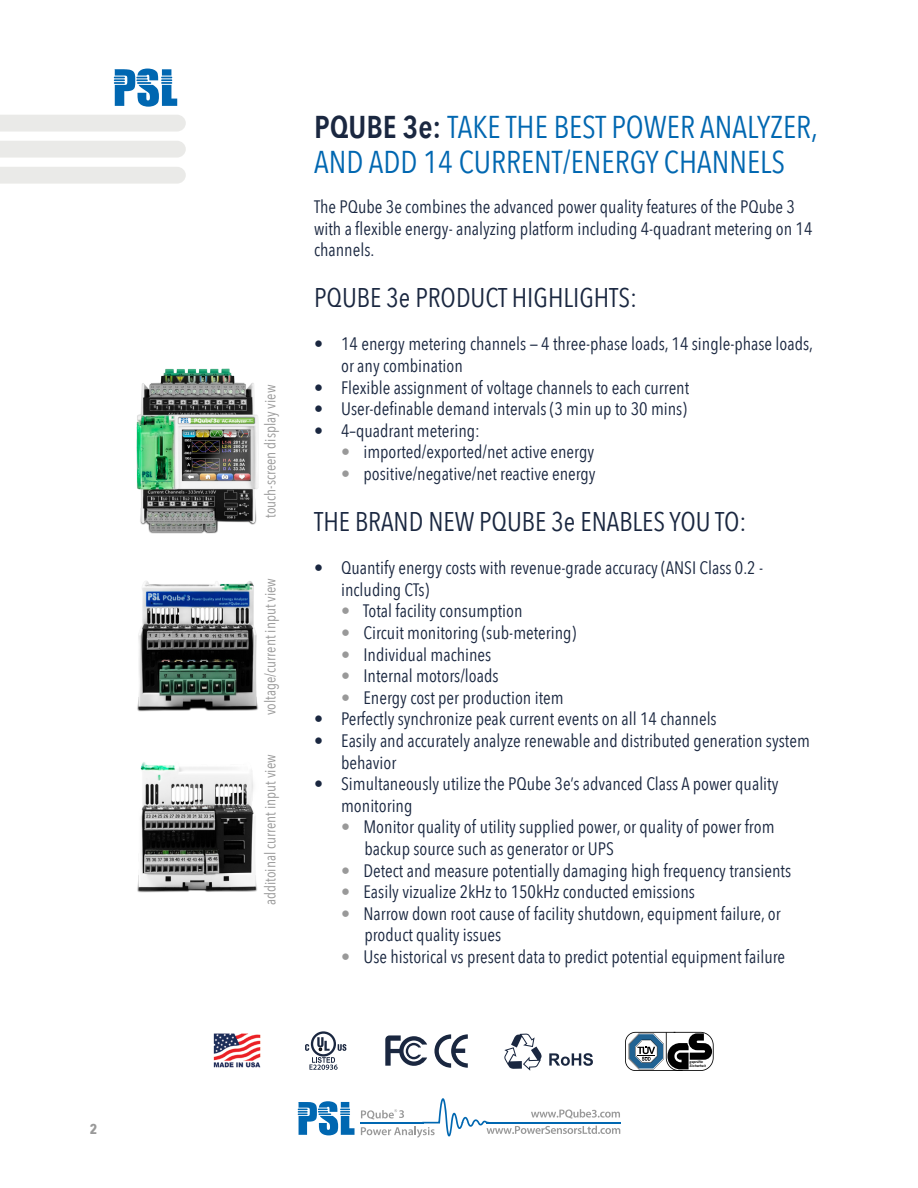
<style>
.page{position:relative;width:918px;height:1188px;background:#fff}
.page>*{position:absolute;margin:0;border:0;box-sizing:border-box;transform-origin:0 0}
.t1{font:31.5px/34.5px "Avenir Next Condensed";color:#0067b1}
.t2{font:27px "Avenir Next Condensed";color:#1a2740}
.t3{font:18px/21.6px "Avenir Next Condensed";color:#1a2740}
.t4{font:15px "Avenir Next Condensed";color:#999}
.t5{font:700 14.25px "Avenir Next Condensed";color:#999}
.t6{font:italic 700 3.45px/4.1px "Arial";color:#000}
.s1{font-weight:600;color:#1a2740}
.s2{color:#999}
</style>
<div class="page">
<div style="left:0;top:167px;width:186px;height:17px;background:#eaeae8"></div>
<div style="left:0;top:141px;width:186px;height:17px;background:#eaeae8"></div>
<div style="left:0;top:115px;width:186px;height:17px;background:#eaeae8"></div>
<svg style="left:114px;top:69px;width:63px;height:38px"></svg>
<svg style="left:298px;top:1101px;width:57px;height:34px"></svg>
<hr style="left:487px;top:1122px;width:134px;height:1px;background:#0067b1">
<svg style="left:361px;top:1098px;width:259px;height:40px"></svg>
<img style="left:137px;top:762px;width:120px;height:130px">
<img style="left:137px;top:369px;width:122px;height:164px">
<img style="left:137px;top:581px;width:122px;height:130px">
<img style="left:213px;top:1034px;width:48px;height:34px">
<svg style="left:305px;top:1031px;width:41px;height:39px"></svg>
<svg style="left:385px;top:1035px;width:42px;height:31px"></svg>
<svg style="left:434px;top:1034px;width:34px;height:34px"></svg>
<svg style="left:549px;top:1053px;width:44px;height:13px"></svg>
<svg style="left:504px;top:1034px;width:38px;height:37px"></svg>
<svg style="left:625px;top:1032px;width:89px;height:39px"></svg>
<p class="t5" style="left:90px;top:1120px;width:9px">2</p>
<p class="t4" style="left:257px;top:518px;width:135px;rotate:-90deg">touch-screen display view</p>
<p class="t4" style="left:257px;top:715px;width:139px;rotate:-90deg">voltage/current input view</p>
<p class="t4" style="left:257px;top:905px;width:153px;rotate:-90deg">additoinal current input view</p>
<p class="t1" style="left:314px;top:108px;width:505px"><span class="s1">PQUBE 3e:</span> TAKE THE BEST POWER ANALYZER,<br>AND ADD 14 CURRENT/ENERGY CHANNELS</p>
<p class="t3" style="left:314px;top:195px;width:500px">The PQube 3e combines the advanced power quality features of the PQube 3 with a flexible energy- analyzing platform including 4-quadrant metering on 14 channels.</p>
<p class="t2" style="left:314px;top:275px;width:325px">PQUBE 3e PRODUCT HIGHLIGHTS:</p>
<p class="t3" style="left:341px;top:332px;width:473px;text-indent:-27px">• 14 energy metering channels — 4 three-phase loads, 14 single-phase loads, or any combination</p>
<p class="t3" style="left:314px;top:376px;width:377px">• Flexible assignment of voltage channels to each current</p>
<p class="t3" style="left:314px;top:397px;width:374px">• User-definable demand intervals (3 min up to 30 mins)</p>
<p class="t3" style="left:314px;top:419px;width:167px">• 4–quadrant metering:</p>
<p class="t3" style="left:341px;top:440px;width:255px"><span class="s2">•</span> imported/exported/net active energy</p>
<p class="t3" style="left:341px;top:462px;width:256px"><span class="s2">•</span> positive/negative/net reactive energy</p>
<p class="t2" style="left:314px;top:498px;width:434px">THE BRAND NEW PQUBE 3e ENABLES YOU TO:</p>
<p class="t3" style="left:341px;top:556px;width:423px;text-indent:-27px">• Quantify energy costs with revenue-grade accuracy (ANSI Class 0.2 - including CTs)</p>
<p class="t3" style="left:341px;top:599px;width:183px"><span class="s2">•</span> Total facility consumption</p>
<p class="t3" style="left:341px;top:621px;width:237px"><span class="s2">•</span> Circuit monitoring (sub-metering)</p>
<p class="t3" style="left:341px;top:643px;width:152px"><span class="s2">•</span> Individual machines</p>
<p class="t3" style="left:341px;top:664px;width:159px"><span class="s2">•</span> Internal motors/loads</p>
<p class="t3" style="left:341px;top:686px;width:224px"><span class="s2">•</span> Energy cost per production item</p>
<p class="t3" style="left:314px;top:707px;width:404px">• Perfectly synchronize peak current events on all 14 channels</p>
<p class="t3" style="left:341px;top:729px;width:470px;text-indent:-27px">• Easily and accurately analyze renewable and distributed generation system behavior</p>
<p class="t3" style="left:341px;top:772px;width:439px;text-indent:-27px">• Simultaneously utilize the PQube 3e’s advanced Class A power quality monitoring</p>
<p class="t3" style="left:341px;top:815px;width:435px"><span class="s2">•</span> Monitor quality of utility supplied power, or quality of power from</p>
<p class="t3" style="left:364px;top:837px;width:251px">backup source such as generator or UPS</p>
<p class="t3" style="left:341px;top:859px;width:452px"><span class="s2">•</span> Detect and measure potentially damaging high frequency transients</p>
<p class="t3" style="left:341px;top:880px;width:355px"><span class="s2">•</span> Easily vizualize 2kHz to 150kHz conducted emissions</p>
<p class="t3" style="left:341px;top:902px;width:441px"><span class="s2">•</span> Narrow down root cause of facility shutdown, equipment failure, or</p>
<p class="t3" style="left:364px;top:923px;width:138px">product quality issues</p>
<p class="t3" style="left:341px;top:945px;width:446px"><span class="s2">•</span> Use historical vs present data to predict potential equipment failure</p>
<p class="t6" style="left:690px;top:1060px;width:18px">geprufte<br>Sicherheit</p>
</div>
